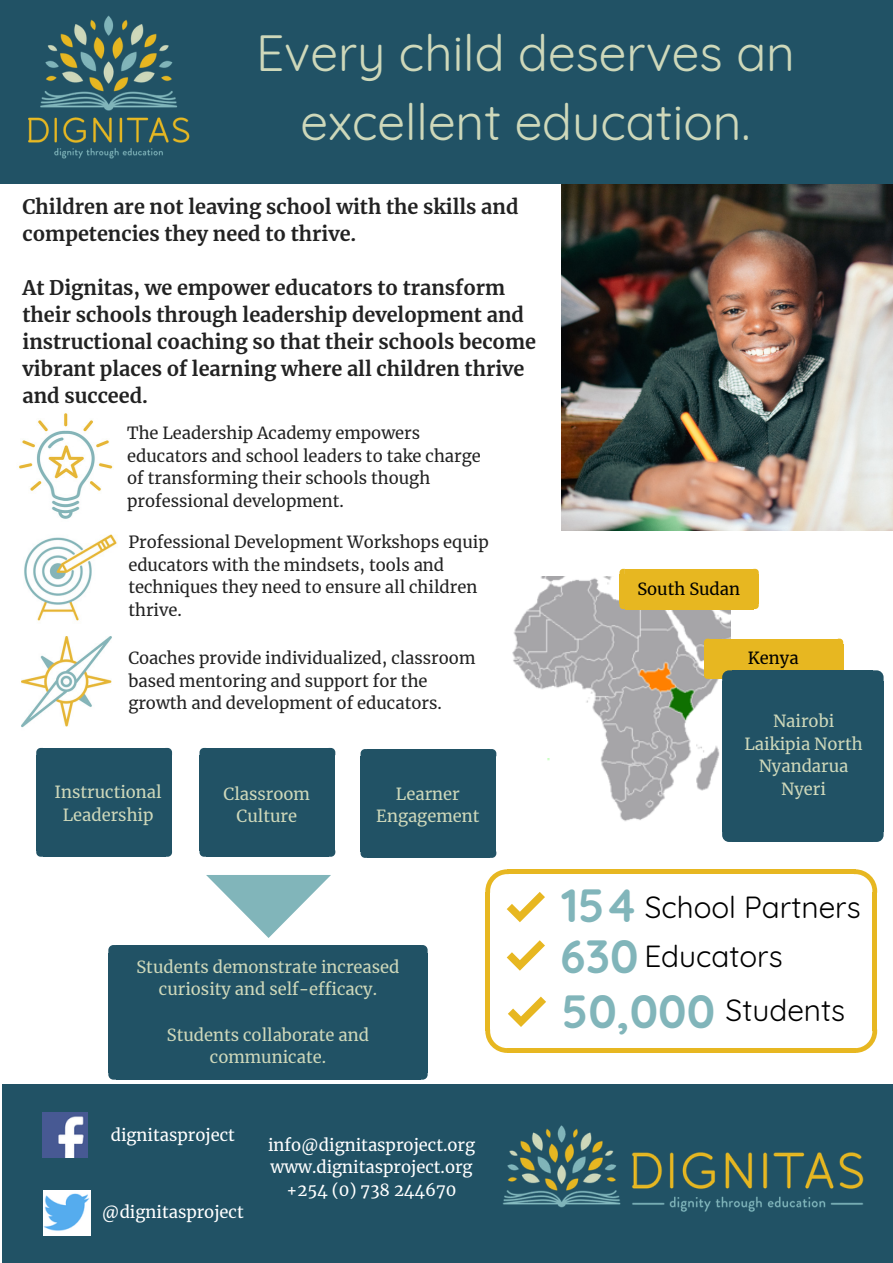
<style>
.page{position:relative;width:893px;height:1263px;background:#fff}
.page>*{position:absolute;margin:0;border:0;box-sizing:border-box;transform-origin:0 0}
.t1{font:49.65px/68.7px "Quicksand";color:#ced8ba;text-align:center}
.t2{font:700 46.35px/55.2px "Quicksand";color:#81b5ba}
.t3{font:29.85px/54px "Quicksand";color:#000}
.t4{font:700 19.8px/27px "Merriweather";color:#222}
.t5{font:16.5px/22.5px "Merriweather";color:#222}
.t6{font:16.5px/22.5px "Merriweather";color:#ced8ba;text-align:center}
.t7{font:16.5px/22.5px "Merriweather";color:#fff;text-align:center}
.t8{font:16.5px "Merriweather";color:#000}
</style>
<div class="page">
<img style="left:512px;top:576px;width:219px;height:245px">
<img style="left:562px;top:184px;width:331px;height:346px">
<div style="left:0;top:0;width:893px;height:184px;background:#215265"></div>
<img style="left:28px;top:15px;width:162px;height:144px">
<img style="left:24px;top:534px;width:93px;height:87px">
<img style="left:19px;top:413px;width:94px;height:106px">
<img style="left:21px;top:636px;width:91px;height:92px">
<svg style="left:753px;top:569px;width:6px;height:5px"></svg>
<div style="left:753px;top:574px;width:6px;height:30px;background:#e7b721"></div>
<div style="left:625px;top:574px;width:128px;height:30px;background:#e7b721"></div>
<div style="left:625px;top:569px;width:128px;height:5px;background:#e7b721"></div>
<svg style="left:619px;top:569px;width:6px;height:5px"></svg>
<div style="left:619px;top:574px;width:6px;height:30px;background:#e7b721"></div>
<div style="left:625px;top:604px;width:128px;height:5px;background:#e7b721"></div>
<svg style="left:619px;top:604px;width:6px;height:5px"></svg>
<svg style="left:753px;top:604px;width:6px;height:5px"></svg>
<svg style="left:838px;top:639px;width:5px;height:5px"></svg>
<div style="left:838px;top:644px;width:5px;height:30px;background:#e7b721"></div>
<div style="left:709px;top:644px;width:129px;height:30px;background:#e7b721"></div>
<div style="left:709px;top:639px;width:129px;height:5px;background:#e7b721"></div>
<svg style="left:704px;top:639px;width:5px;height:5px"></svg>
<div style="left:704px;top:644px;width:5px;height:30px;background:#e7b721"></div>
<div style="left:709px;top:674px;width:129px;height:5px;background:#e7b721"></div>
<svg style="left:704px;top:674px;width:5px;height:5px"></svg>
<svg style="left:873px;top:670px;width:11px;height:11px"></svg>
<div style="left:873px;top:681px;width:11px;height:151px;background:#215265"></div>
<div style="left:732px;top:681px;width:141px;height:151px;background:#215265"></div>
<div style="left:732px;top:670px;width:141px;height:12px;background:#215265"></div>
<svg style="left:722px;top:670px;width:10px;height:11px"></svg>
<div style="left:722px;top:681px;width:11px;height:151px;background:#215265"></div>
<div style="left:732px;top:832px;width:141px;height:10px;background:#215265"></div>
<svg style="left:722px;top:832px;width:10px;height:10px"></svg>
<svg style="left:873px;top:832px;width:11px;height:10px"></svg>
<svg style="left:420px;top:945px;width:8px;height:8px"></svg>
<div style="left:420px;top:953px;width:8px;height:120px;background:#215265"></div>
<div style="left:116px;top:953px;width:304px;height:120px;background:#215265"></div>
<div style="left:116px;top:945px;width:304px;height:8px;background:#215265"></div>
<svg style="left:108px;top:945px;width:8px;height:8px"></svg>
<div style="left:108px;top:953px;width:8px;height:120px;background:#215265"></div>
<div style="left:116px;top:1072px;width:304px;height:8px;background:#215265"></div>
<svg style="left:108px;top:1073px;width:8px;height:7px"></svg>
<svg style="left:420px;top:1073px;width:8px;height:7px"></svg>
<svg style="left:165px;top:748px;width:7px;height:7px"></svg>
<div style="left:165px;top:755px;width:7px;height:96px;background:#215265"></div>
<div style="left:43px;top:755px;width:122px;height:96px;background:#215265"></div>
<div style="left:43px;top:748px;width:122px;height:7px;background:#215265"></div>
<svg style="left:36px;top:748px;width:7px;height:7px"></svg>
<div style="left:36px;top:755px;width:7px;height:96px;background:#215265"></div>
<div style="left:43px;top:850px;width:122px;height:7px;background:#215265"></div>
<svg style="left:36px;top:851px;width:7px;height:6px"></svg>
<svg style="left:165px;top:851px;width:7px;height:6px"></svg>
<svg style="left:329px;top:748px;width:6px;height:7px"></svg>
<div style="left:329px;top:755px;width:6px;height:96px;background:#215265"></div>
<div style="left:206px;top:755px;width:123px;height:96px;background:#215265"></div>
<div style="left:206px;top:748px;width:123px;height:7px;background:#215265"></div>
<svg style="left:200px;top:748px;width:6px;height:7px"></svg>
<div style="left:200px;top:755px;width:6px;height:96px;background:#215265"></div>
<div style="left:206px;top:850px;width:123px;height:7px;background:#215265"></div>
<svg style="left:200px;top:851px;width:6px;height:6px"></svg>
<svg style="left:329px;top:851px;width:6px;height:6px"></svg>
<svg style="left:490px;top:749px;width:6px;height:7px"></svg>
<div style="left:490px;top:756px;width:6px;height:96px;background:#215265"></div>
<div style="left:367px;top:756px;width:123px;height:96px;background:#215265"></div>
<div style="left:367px;top:749px;width:123px;height:7px;background:#215265"></div>
<svg style="left:361px;top:749px;width:6px;height:7px"></svg>
<div style="left:361px;top:756px;width:6px;height:96px;background:#215265"></div>
<div style="left:367px;top:851px;width:123px;height:7px;background:#215265"></div>
<svg style="left:361px;top:852px;width:6px;height:6px"></svg>
<svg style="left:490px;top:852px;width:6px;height:6px"></svg>
<svg style="left:854px;top:869px;width:23px;height:23px"></svg>
<div style="left:508px;top:869px;width:348px;height:5px;background:#e7b721"></div>
<div style="left:485px;top:892px;width:5px;height:138px;background:#e7b721"></div>
<div style="left:508px;top:1048px;width:348px;height:5px;background:#e7b721"></div>
<div style="left:872px;top:892px;width:5px;height:138px;background:#e7b721"></div>
<svg style="left:856px;top:1030px;width:21px;height:23px"></svg>
<div style="left:2px;top:1084px;width:891px;height:179px;background:#215265"></div>
<img style="left:43px;top:1112px;width:45px;height:45px">
<img style="left:44px;top:1190px;width:46px;height:45px">
<img style="left:502px;top:1125px;width:362px;height:87px">
<svg style="left:206px;top:875px;width:125px;height:63px"></svg>
<svg style="left:485px;top:869px;width:60px;height:53px"></svg>
<svg style="left:507px;top:940px;width:38px;height:31px"></svg>
<svg style="left:485px;top:996px;width:61px;height:57px"></svg>
<h1 class="t1" style="left:256px;top:18px;width:540px">Every child deserves an excellent education.</h1>
<p class="t4" style="left:23px;top:193px;width:497px">Children are not leaving school with the skills and competencies they need to thrive.</p>
<p class="t4" style="left:23px;top:274px;width:515px">At Dignitas, we empower educators to transform their schools through leadership development and instructional coaching so that their schools become vibrant places of learning where all children thrive and succeed.</p>
<p class="t5" style="left:127px;top:422px;width:355px">The Leadership Academy empowers educators and school leaders to take charge of transforming their schools though professional development.</p>
<p class="t5" style="left:128px;top:531px;width:362px">Professional Development Workshops equip educators with the mindsets, tools and techniques they need to ensure all children thrive.</p>
<p class="t5" style="left:128px;top:647px;width:349px">Coaches provide individualized, classroom based mentoring and support for the growth and development of educators.</p>
<p class="t8" style="left:637px;top:578px;width:104px">South Sudan</p>
<p class="t8" style="left:748px;top:648px;width:52px">Kenya</p>
<p class="t6" style="left:744px;top:710px;width:120px">Nairobi<br>Laikipia North<br>Nyandarua</p>
<p class="t6" style="left:54px;top:781px;width:109px">Instructional<br>Leadership</p>
<p class="t6" style="left:224px;top:782px;width:88px">Classroom</p>
<p class="t6" style="left:781px;top:778px;width:46px">Nyeri</p>
<p class="t6" style="left:237px;top:805px;width:62px">Culture</p>
<p class="t6" style="left:376px;top:782px;width:105px">Learner<br>Engagement</p>
<h2 class="t2" style="left:561px;top:877px;width:78px">154</h2>
<h3 class="t3" style="left:645px;top:879px;width:217px">School Partners</h3>
<p class="t6" style="left:136px;top:956px;width:265px">Students demonstrate increased curiosity and self-efficacy.</p>
<p class="t6" style="left:167px;top:1023px;width:204px">Students collaborate and communicate.</p>
<p class="t7" style="left:111px;top:1123px;width:126px">dignitasproject</p>
<p class="t7" style="left:102px;top:1201px;width:143px">@dignitasproject</p>
<p class="t7" style="left:268px;top:1134px;width:209px">info@dignitasproject.org www.dignitasproject.org +254 (0) 738 244670</p>
<h2 class="t2" style="left:561px;top:928px;width:156px">630<br>50,000</h2>
<h3 class="t3" style="left:726px;top:929px;width:121px;text-indent:-81px">Educators<br>Students</h3>
</div>
